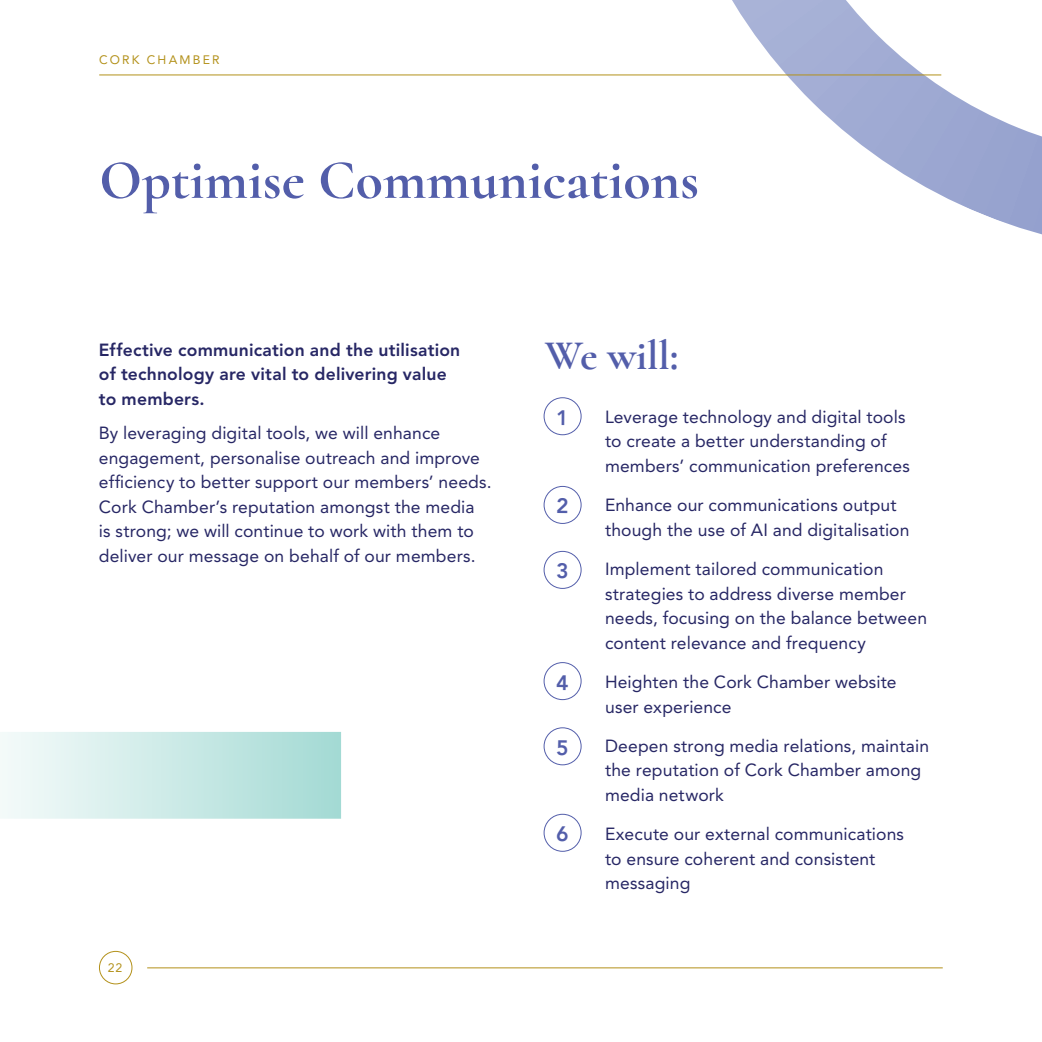
<style>
.page{position:relative;width:1042px;height:1042px;background:#fff}
.page>*{position:absolute;margin:0;border:0;box-sizing:border-box;transform-origin:0 0}
.t1{font:700 56px "Cormorant";color:#535eaa}
.t2{font:700 42px "Cormorant";color:#535eaa}
.t3{font:800 21px "Avenir";color:#535eaa}
.t4{font:17.5px/24.5px "Avenir LT Pro";letter-spacing:.005em;color:#272765}
.t5{font:800 17.5px/24.5px "Avenir LT Pro";letter-spacing:.01em;color:#272765}
.t6{font:12.25px "Avenir LT Pro";letter-spacing:.18em;color:#b3911a}
</style>
<div class="page">
<svg style="left:656px;top:0;width:386px;height:235px"></svg>
<div style="left:0;top:732px;width:341px;height:87px;background:linear-gradient(to right,#f5fbfa,#a4dad4)"></div>
<hr style="left:147px;top:967px;width:796px;height:1px;background:#b3911a">
<div style="left:544px;top:397px;width:37px;height:38px;border:1px solid #535eaa;border-radius:50%"></div>
<div style="left:544px;top:486px;width:37px;height:38px;border:1px solid #535eaa;border-radius:50%"></div>
<div style="left:544px;top:551px;width:37px;height:38px;border:1px solid #535eaa;border-radius:50%"></div>
<div style="left:544px;top:662px;width:37px;height:38px;border:1px solid #535eaa;border-radius:50%"></div>
<div style="left:544px;top:727px;width:37px;height:38px;border:1px solid #535eaa;border-radius:50%"></div>
<div style="left:544px;top:814px;width:37px;height:38px;border:1px solid #535eaa;border-radius:50%"></div>
<hr style="left:99px;top:74px;width:842px;height:1px;background:#b3911a">
<div style="left:99px;top:951px;width:33px;height:33px;border:1px solid #b3911a;border-radius:50%"></div>
<p class="t6" style="left:99px;top:53px;width:122px">CORK CHAMBER</p>
<h1 class="t1" style="left:99px;top:145px;width:601px">Optimise Communications</h1>
<p class="t5" style="left:99px;top:337px;width:363px">Effective communication and the utilisation of technology are vital to delivering value to members.</p>
<p class="t4" style="left:99px;top:420px;width:394px">By leveraging digital tools, we will enhance engagement, personalise outreach and improve efficiency to better support our members’ needs.<br>Cork Chamber’s reputation amongst the media<br>is strong; we will continue to work with them to deliver our message on behalf of our members.</p>
<p class="t6" style="left:108px;top:960px;width:16px">22</p>
<h2 class="t2" style="left:545px;top:330px;width:135px">We will:</h2>
<p class="t3" style="left:556px;top:401px;width:14px">1</p>
<p class="t3" style="left:556px;top:490px;width:14px">2</p>
<p class="t3" style="left:556px;top:555px;width:14px">3</p>
<p class="t3" style="left:556px;top:666px;width:14px">4</p>
<p class="t3" style="left:556px;top:731px;width:14px">5</p>
<p class="t3" style="left:556px;top:817px;width:14px">6</p>
<p class="t4" style="left:605px;top:404px;width:306px">Leverage technology and digital tools to create a better understanding of members’ communication preferences</p>
<p class="t4" style="left:605px;top:493px;width:306px">Enhance our communications output though the use of AI and digitalisation</p>
<p class="t4" style="left:605px;top:557px;width:324px">Implement tailored communication strategies to address diverse member needs, focusing on the balance between content relevance and frequency</p>
<p class="t4" style="left:605px;top:669px;width:293px">Heighten the Cork Chamber website user experience</p>
<p class="t4" style="left:605px;top:733px;width:325px">Deepen strong media relations, maintain the reputation of Cork Chamber among media network</p>
<p class="t4" style="left:605px;top:822px;width:300px">Execute our external communications to ensure coherent and consistent messaging</p>
</div>
